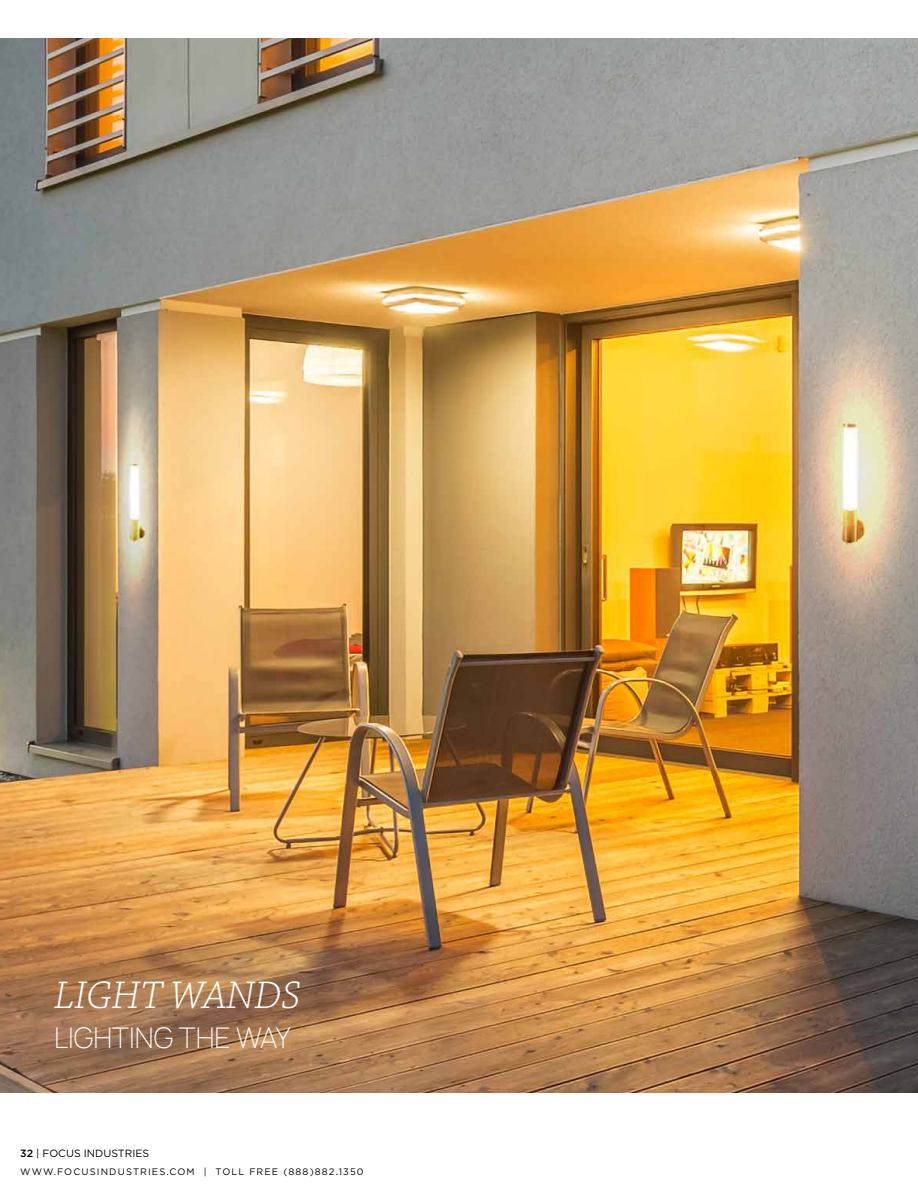
<style>
.page{position:relative;width:918px;height:1188px;background:#fff}
.page>*{position:absolute;margin:0;border:0;box-sizing:border-box;transform-origin:0 0}
.t1{font:italic 300 40.5px "Chaparral Pro";color:#fff}
.t2{font:200 28.5px "Manrope";color:#fff}
.t3{font:10.5px "Gotham";color:#000}
.t4{font:9.45px "Gotham";letter-spacing:.12em;color:#000}
.s1{font-weight:500}
</style>
<div class="page">
<img style="left:0;top:39px;width:918px;height:1054px">
<h1 class="t1" style="left:54px;top:974px;width:248px">LIGHT WANDS</h1>
<h2 class="t2" style="left:54px;top:1021px;width:238px">LIGHTING THE WAY</h2>
<p class="t3" style="left:20px;top:1147px;width:130px"><span class="s1">32</span> | FOCUS INDUSTRIES</p>
<p class="t4" style="left:20px;top:1166px;width:345px">WWW.FOCUSINDUSTRIES.COM | TOLL FREE (888)882.1350</p>
</div>
